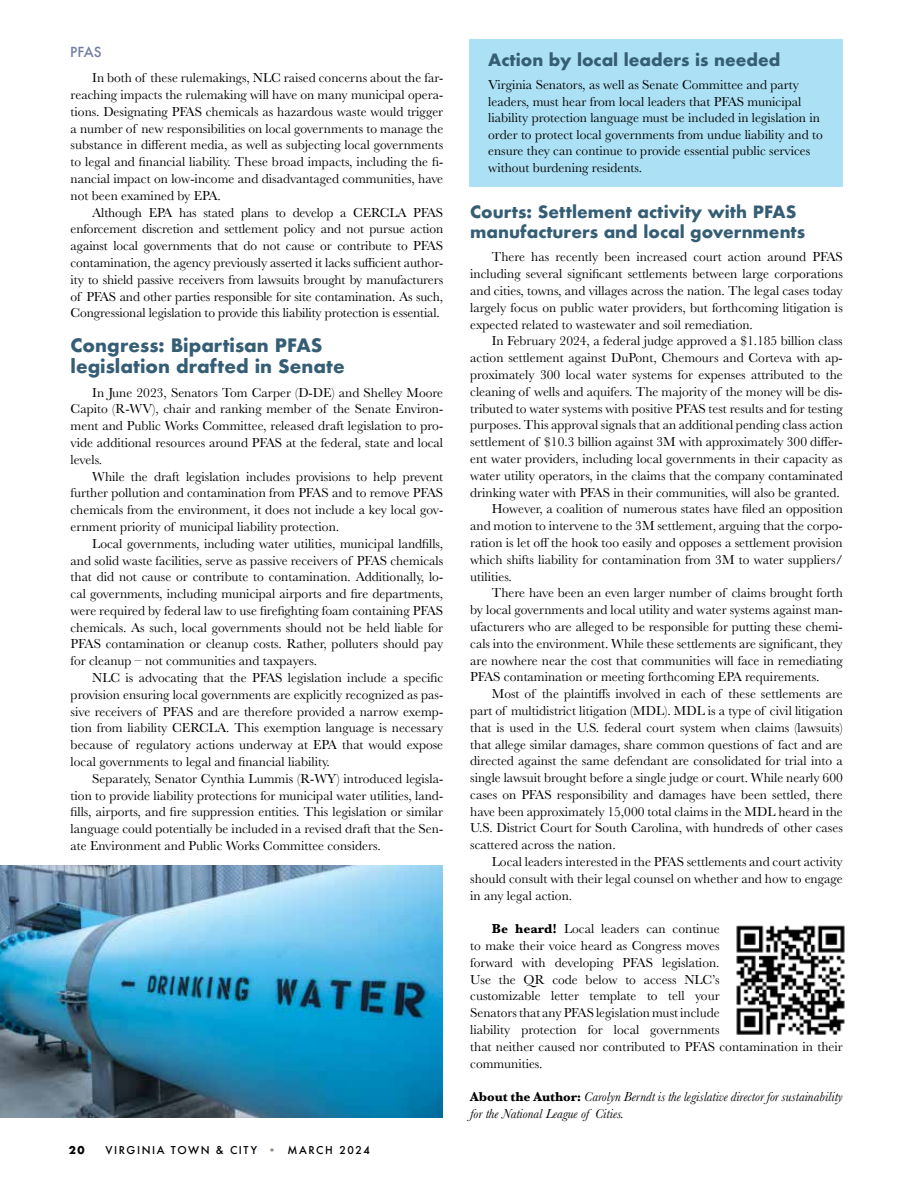
<style>
.page{position:relative;width:918px;height:1188px;background:#fff}
.page>*{position:absolute;margin:0;border:0;box-sizing:border-box;transform-origin:0 0}
.t1{font:700 18px/21px "Futura";color:#355e75}
.t2{font:700 16.5px/19.5px "Futura";color:#355e75}
.t3{font:13.5px/16.8px "Baskerville";color:#000;text-align:justify}
.t4{font:italic 13.5px/16.8px "Baskerville";color:#000}
.t5{font:500 13.5px "Futura";color:#717ca1}
.t6{font:500 10.5px "Futura";letter-spacing:.15em;color:#000}
.t7{font:700 10.5px "Futura";color:#000}
.s1{color:#9a8b7d}
.s2{font-weight:700}
.s3{font-weight:700;font-style:normal}
</style>
<div class="page">
<div style="left:470px;top:39px;width:373px;height:148px;background:#ace0f4"></div>
<img style="left:736px;top:925px;width:109px;height:110px">
<img style="left:0;top:865px;width:443px;height:253px">
<p class="t5" style="left:70px;top:42px;width:33px">PFAS</p>
<p class="t3" style="left:71px;top:70px;width:374px;text-indent:22px">In both of these rulemakings, NLC raised concerns about the far&shy;reaching impacts the rulemaking will have on many municipal opera&shy;tions. Designating PFAS chemicals as hazardous waste would trigger a number of new responsibilities on local governments to manage the substance in different media, as well as subjecting local governments to legal and financial liability. These broad impacts, including the fi&shy;nancial impact on low-income and disadvantaged communities, have not been examined by EPA.</p>
<p class="t3" style="left:71px;top:204px;width:374px;text-indent:22px">Although EPA has stated plans to develop a CERCLA PFAS enforcement discretion and settlement policy and not pursue action against local governments that do not cause or contribute to PFAS contamination, the agency previously asserted it lacks sufficient author&shy;ity to shield passive receivers from lawsuits brought by manufacturers of PFAS and other parties responsible for site contamination. As such, Congressional legislation to provide this liability protection is essential.</p>
<h1 class="t1" style="left:71px;top:335px;width:276px">Congress: Bipartisan PFAS legislation drafted in Senate</h1>
<p class="t3" style="left:71px;top:384px;width:374px;text-indent:22px">In June 2023, Senators Tom Carper (D-DE) and Shelley Moore Capito (R-WV), chair and ranking member of the Senate Environ&shy;ment and Public Works Committee, released draft legislation to pro&shy;vide additional resources around PFAS at the federal, state and local levels.</p>
<p class="t3" style="left:71px;top:468px;width:374px;text-indent:22px">While the draft legislation includes provisions to help prevent further pollution and contamination from PFAS and to remove PFAS chemicals from the environment, it does not include a key local gov&shy;ernment priority of municipal liability protection.</p>
<p class="t3" style="left:71px;top:535px;width:374px;text-indent:22px">Local governments, including water utilities, municipal landfills, and solid waste facilities, serve as passive receivers of PFAS chemicals that did not cause or contribute to contamination. Additionally, lo&shy;cal governments, including municipal airports and fire departments, were required by federal law to use firefighting foam containing PFAS chemicals. As such, local governments should not be held liable for PFAS contamination or cleanup costs. Rather, polluters should pay for cleanup – not communities and taxpayers.</p>
<p class="t3" style="left:71px;top:670px;width:374px;text-indent:22px">NLC is advocating that the PFAS legislation include a specific provision ensuring local governments are explicitly recognized as pas&shy;sive receivers of PFAS and are therefore provided a narrow exemp&shy;tion from liability CERCLA. This exemption language is necessary because of regulatory actions underway at EPA that would expose local governments to legal and financial liability.</p>
<p class="t3" style="left:71px;top:770px;width:374px;text-indent:22px">Separately, Senator Cynthia Lummis (R-WY) introduced legisla&shy;tion to provide liability protections for municipal water utilities, land&shy;fills, airports, and fire suppression entities. This legislation or similar language could potentially be included in a revised draft that the Sen&shy;ate Environment and Public Works Committee considers.</p>
<p class="t7" style="left:69px;top:1143px;width:17px">20</p>
<p class="t6" style="left:106px;top:1143px;width:266px">VIRGINIA TOWN &amp; CITY <span class="s1">•</span> MARCH 2024</p>
<p class="t2" style="left:488px;top:50px;width:294px">Action by local leaders is needed</p>
<p class="t3" style="left:488px;top:77px;width:336px;text-align:left">Virginia Senators, as well as Senate Committee and party leaders, must hear from local leaders that PFAS municipal liability protection language must be included in legislation in order to protect local governments from undue liability and to ensure they can continue to provide essential public services without burdening residents.</p>
<p class="t2" style="left:470px;top:202px;width:337px">Courts: Settlement activity with PFAS manufacturers and local governments</p>
<p class="t3" style="left:470px;top:249px;width:374px;text-indent:22px">There has recently been increased court action around PFAS including several significant settlements between large corporations and cities, towns, and villages across the nation. The legal cases today largely focus on public water providers, but forthcoming litigation is expected related to wastewater and soil remediation.</p>
<p class="t3" style="left:492px;top:333px;width:352px">In February 2024, a federal judge approved a $1.185 billion class</p>
<p class="t3" style="left:470px;top:350px;width:374px">action settlement against DuPont, Chemours and Corteva with ap-</p>
<p class="t3" style="left:470px;top:366px;width:374px">proximately 300 local water systems for expenses attributed to the</p>
<p class="t3" style="left:470px;top:383px;width:374px">cleaning of wells and aquifers. The majority of the money will be dis-</p>
<p class="t3" style="left:470px;top:400px;width:374px">tributed to water systems with positive PFAS test results and for testing</p>
<p class="t3" style="left:470px;top:417px;width:374px">purposes. This approval signals that an additional pending class action</p>
<p class="t3" style="left:470px;top:434px;width:374px">settlement of $10.3 billion against 3M with approximately 300 differ-</p>
<p class="t3" style="left:470px;top:450px;width:374px">ent water providers, including local governments in their capacity as</p>
<p class="t3" style="left:470px;top:467px;width:374px">water utility operators, in the claims that the company contaminated</p>
<p class="t3" style="left:470px;top:484px;width:371px">drinking water with PFAS in their communities, will also be granted.</p>
<p class="t3" style="left:492px;top:501px;width:352px">However, a coalition of numerous states have filed an opposition</p>
<p class="t3" style="left:470px;top:518px;width:374px">and motion to intervene to the 3M settlement, arguing that the corpo-</p>
<p class="t3" style="left:470px;top:534px;width:374px">ration is let off the hook too easily and opposes a settlement provision</p>
<p class="t3" style="left:470px;top:551px;width:374px">which shifts liability for contamination from 3M to water suppliers/</p>
<p class="t3" style="left:470px;top:568px;width:43px">utilities.</p>
<p class="t3" style="left:492px;top:585px;width:353px">There have been an even larger number of claims brought forth</p>
<p class="t3" style="left:470px;top:602px;width:374px">by local governments and local utility and water systems against man-</p>
<p class="t3" style="left:470px;top:618px;width:374px">ufacturers who are alleged to be responsible for putting these chemi-</p>
<p class="t3" style="left:470px;top:635px;width:374px">cals into the environment. While these settlements are significant, they</p>
<p class="t3" style="left:470px;top:652px;width:374px">are nowhere near the cost that communities will face in remediating</p>
<p class="t3" style="left:470px;top:669px;width:351px">PFAS contamination or meeting forthcoming EPA requirements.</p>
<p class="t3" style="left:492px;top:686px;width:353px">Most of the plaintiffs involved in each of these settlements are</p>
<p class="t3" style="left:470px;top:702px;width:374px">part of multidistrict litigation (MDL). MDL is a type of civil litigation</p>
<p class="t3" style="left:470px;top:719px;width:374px">that is used in the U.S. federal court system when claims (lawsuits)</p>
<p class="t3" style="left:470px;top:736px;width:374px">that allege similar damages, share common questions of fact and are</p>
<p class="t3" style="left:470px;top:753px;width:374px">directed against the same defendant are consolidated for trial into a</p>
<p class="t3" style="left:470px;top:770px;width:374px">single lawsuit brought before a single judge or court. While nearly 600</p>
<p class="t3" style="left:470px;top:786px;width:374px">cases on PFAS responsibility and damages have been settled, there</p>
<p class="t3" style="left:470px;top:803px;width:374px">have been approximately 15,000 total claims in the MDL heard in the</p>
<p class="t3" style="left:470px;top:820px;width:374px">U.S. District Court for South Carolina, with hundreds of other cases</p>
<p class="t3" style="left:470px;top:837px;width:147px">scattered across the nation.</p>
<p class="t3" style="left:492px;top:854px;width:352px">Local leaders interested in the PFAS settlements and court activity</p>
<p class="t3" style="left:470px;top:870px;width:374px">should consult with their legal counsel on whether and how to engage</p>
<p class="t3" style="left:470px;top:887px;width:103px">in any legal action.</p>
<p class="t3" style="left:470px;top:921px;width:374px;text-align:left;text-indent:22px"><span class="s2">Be heard!</span> Local leaders can continue<br>to make their voice heard as Congress moves<br>forward with developing PFAS legislation.<br>Use the QR code below to access NLC’s<br>customizable letter template to tell your<br>Senators that any PFAS legislation must include<br>liability protection for local governments<br>that neither caused nor contributed to PFAS contamination in their communities.</p>
<p class="t4" style="left:470px;top:1088px;width:374px"><span class="s3">About the Author:</span> Carolyn Berndt is the legislative director for sustainability for the National League of Cities.</p>
</div>
